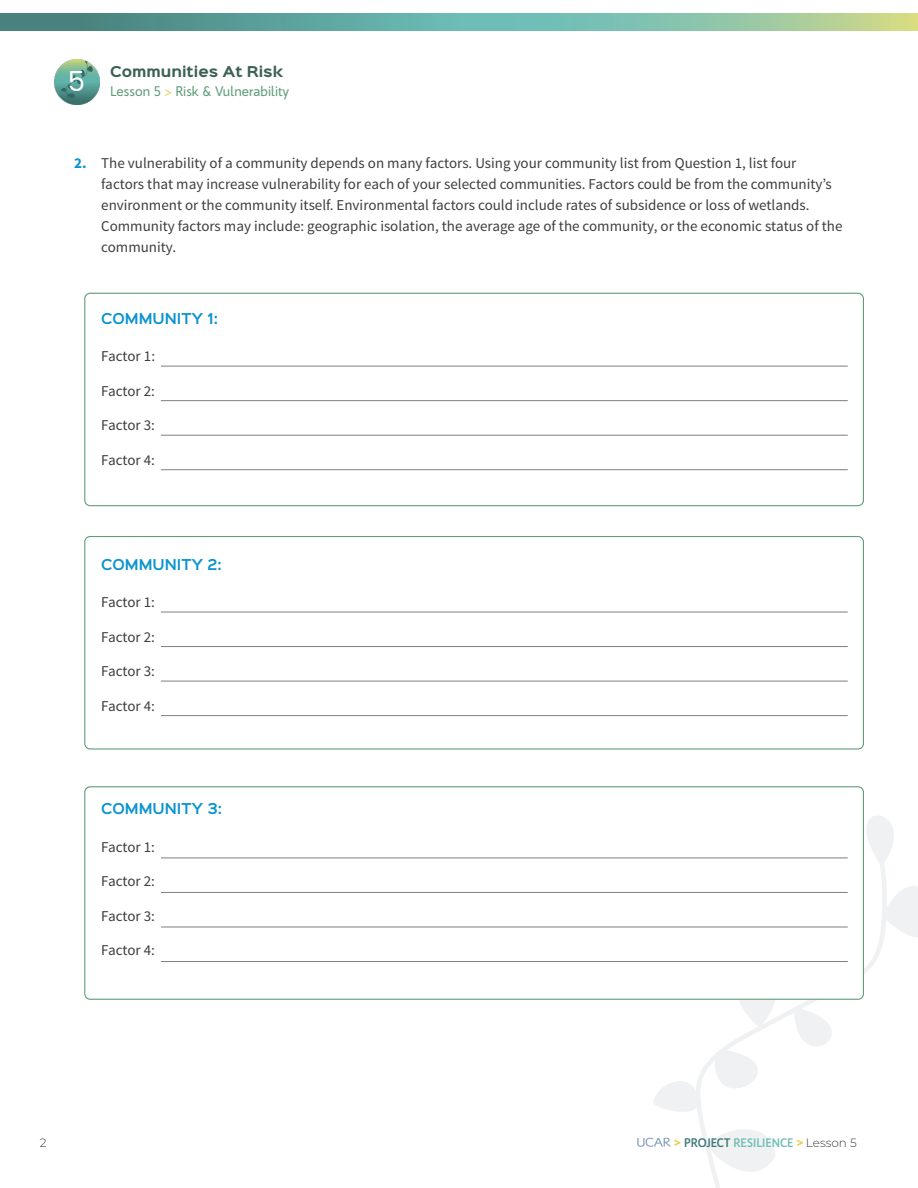
<style>
.page{position:relative;width:918px;height:1188px;background:#fff}
.page>*{position:absolute;margin:0;border:0;box-sizing:border-box;transform-origin:0 0}
.t1{font:27.45px "Poppins";color:#fff}
.bodycopy{font:15px/21px "Source Sans Pro";color:#3e3e3f}
.bodycopy-2{font:600 13.5px "Sinkin Sans 600";color:#0a93cf}
.t2{font:500 13.5px "Bw Quinta Pro";color:#609d7b}
.t3{font:700 13.5px "Sinkin Sans 700";color:#3c6055}
.t4{font:700 12px "Bw Quinta Pro";color:#6ebeb7}
.t5{font:300 12px "Montserrat";color:#3e3e3f}
.s1{color:#ebd150}
.s2{font-weight:700;color:#0a93cf}
.s3{font-family:"Open Sans";font-weight:800;color:#ebd150}
.s4{color:#3c7779}
.s5{font-family:"Montserrat";font-weight:300;color:#3e3e3f}
</style>
<div class="page">
<img style="left:54px;top:60px;width:45px;height:45px">
<svg style="left:0;top:13px;width:918px;height:17px;background:#74b09e"></svg>
<svg style="left:637px;top:816px;width:281px;height:372px"></svg>
<div style="left:85px;top:787px;width:778px;height:212px;background:#fff;border-radius:5px"></div>
<div style="left:84px;top:786px;width:780px;height:214px;border:1px solid #609d7b;border-radius:5px"></div>
<div style="left:84px;top:293px;width:780px;height:213px;border:1px solid #609d7b;border-radius:5px"></div>
<div style="left:84px;top:536px;width:780px;height:214px;border:1px solid #609d7b;border-radius:5px"></div>
<hr style="left:161px;top:366px;width:687px;height:1px;background:#7e7f81">
<hr style="left:161px;top:400px;width:687px;height:1px;background:#7e7f81">
<hr style="left:161px;top:435px;width:687px;height:1px;background:#7e7f81">
<hr style="left:161px;top:469px;width:687px;height:1px;background:#7e7f81">
<hr style="left:161px;top:612px;width:687px;height:1px;background:#7e7f81">
<hr style="left:161px;top:646px;width:687px;height:1px;background:#7e7f81">
<hr style="left:161px;top:681px;width:687px;height:1px;background:#7e7f81">
<hr style="left:161px;top:715px;width:687px;height:1px;background:#7e7f81">
<hr style="left:161px;top:858px;width:687px;height:1px;background:#7e7f81">
<hr style="left:161px;top:892px;width:687px;height:1px;background:#7e7f81">
<hr style="left:161px;top:927px;width:687px;height:1px;background:#7e7f81">
<hr style="left:161px;top:961px;width:687px;height:1px;background:#7e7f81">
<h1 class="t1" style="left:68px;top:62px;width:19px">5</h1>
<p class="t3" style="left:110px;top:64px;width:175px">Communities At Risk</p>
<p class="t2" style="left:110px;top:83px;width:181px">Lesson 5 <span class="s1">&gt;</span> Risk &amp; Vulnerability</p>
<p class="bodycopy" style="left:101px;top:153px;width:743px;text-indent:-27px"><span class="s2">2.</span> The vulnerability of a community depends on many factors. Using your community list from Question 1, list four factors that may increase vulnerability for each of your selected communities. Factors could be from the community’s environment or the community itself. Environmental factors could include rates of subsidence or loss of wetlands.<br>Community factors may include: geographic isolation, the average age of the community, or the economic status of the community.</p>
<p class="bodycopy-2" style="left:101px;top:307px;width:118px">COMMUNITY 1:</p>
<p class="bodycopy" style="left:101px;top:346px;width:55px">Factor 1:</p>
<p class="bodycopy" style="left:101px;top:381px;width:55px">Factor 2:</p>
<p class="bodycopy" style="left:101px;top:415px;width:55px">Factor 3:</p>
<p class="bodycopy" style="left:101px;top:450px;width:55px">Factor 4:</p>
<p class="bodycopy-2" style="left:101px;top:553px;width:122px">COMMUNITY 2:</p>
<p class="bodycopy" style="left:101px;top:592px;width:55px">Factor 1:</p>
<p class="bodycopy" style="left:101px;top:627px;width:55px">Factor 2:</p>
<p class="bodycopy" style="left:101px;top:661px;width:55px">Factor 3:</p>
<p class="bodycopy" style="left:101px;top:696px;width:55px">Factor 4:</p>
<p class="bodycopy-2" style="left:101px;top:797px;width:122px">COMMUNITY 3:</p>
<p class="bodycopy" style="left:101px;top:837px;width:55px">Factor 1:</p>
<p class="bodycopy" style="left:101px;top:871px;width:55px">Factor 2:</p>
<p class="bodycopy" style="left:101px;top:906px;width:55px">Factor 3:</p>
<p class="bodycopy" style="left:101px;top:940px;width:55px">Factor 4:</p>
<p class="t5" style="left:40px;top:1134px;width:8px">2</p>
<p class="t4" style="left:674px;top:1135px;width:184px"><span class="s3">&gt;</span> <span class="s4">PROJECT</span> RESILIENCE <span class="s3">&gt;</span> <span class="s5">Lesson 5</span></p>
</div>
